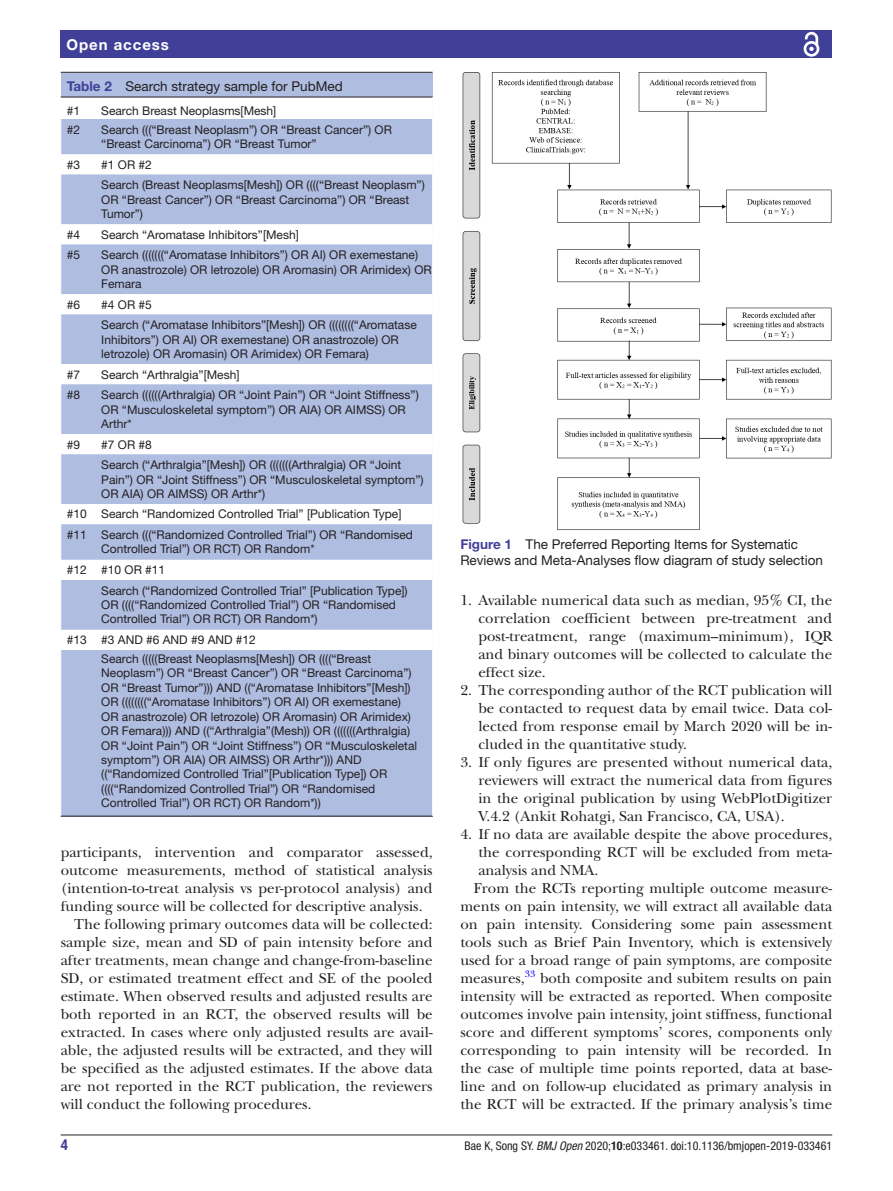
<style>
.page{position:relative;width:893px;height:1191px;background:#fff}
.page>*{position:absolute;margin:0;border:0;box-sizing:border-box;transform-origin:0 0}
.t1{font:15px/18px "New Baskerville";color:#231f20;text-align:justify}
.t2{font:700 15px "Helvetica Neue LT Std";letter-spacing:.065em;color:#fff}
.t3{font:700 condensed 15px "Helvetica Neue LT Std";color:#414099}
.t4{font:13.5px/16.2px "Helvetica Neue LT Std";color:#231f20}
.t5{font:12px/14.4px "Helvetica Neue LT Std";color:#231f20}
.t6{font:condensed 12px "Helvetica Neue LT Std";color:#231f20}
.s1{font-weight:700;color:#414099}
.s2{font-style:italic}
.s3{font-weight:700}
</style>
<div class="page">
<hr style="left:61px;top:1134px;width:771px;height:1px;background:#231f20">
<div style="left:61px;top:31px;width:771px;height:27px;background:#414099"></div>
<svg style="left:803px;top:31px;width:17px;height:26px"></svg>
<div style="left:61px;top:73px;width:372px;height:743px;background:#afbde1"></div>
<hr style="left:61px;top:72px;width:372px;height:1px;background:#231f20">
<div style="left:61px;top:98px;width:371px;height:21px;background:#fff"></div>
<svg style="left:61px;top:119px;width:371px;height:696px"></svg>
<hr style="left:61px;top:97px;width:34px;height:1px;background:#231f20">
<hr style="left:95px;top:97px;width:338px;height:1px;background:#231f20">
<hr style="left:61px;top:815px;width:34px;height:1px;background:#231f20">
<hr style="left:95px;top:815px;width:338px;height:1px;background:#231f20">
<svg style="left:432px;top:97px;width:1px;height:22px"></svg>
<hr style="left:432px;top:119px;width:1px;height:35px;background:#fff">
<svg style="left:432px;top:154px;width:1px;height:21px"></svg>
<hr style="left:432px;top:175px;width:1px;height:49px;background:#fff">
<svg style="left:432px;top:224px;width:1px;height:21px"></svg>
<hr style="left:432px;top:245px;width:1px;height:49px;background:#fff">
<svg style="left:432px;top:294px;width:1px;height:20px"></svg>
<hr style="left:432px;top:314px;width:1px;height:50px;background:#fff">
<svg style="left:432px;top:364px;width:1px;height:20px"></svg>
<hr style="left:432px;top:384px;width:1px;height:50px;background:#fff">
<svg style="left:432px;top:434px;width:1px;height:20px"></svg>
<hr style="left:432px;top:454px;width:1px;height:50px;background:#fff">
<svg style="left:432px;top:504px;width:1px;height:20px"></svg>
<hr style="left:432px;top:524px;width:1px;height:35px;background:#fff">
<svg style="left:432px;top:559px;width:1px;height:21px"></svg>
<hr style="left:432px;top:580px;width:1px;height:49px;background:#fff">
<svg style="left:432px;top:629px;width:1px;height:21px"></svg>
<hr style="left:432px;top:650px;width:1px;height:165px;background:#fff">
<img style="left:462px;top:73px;width:370px;height:457px">
<p class="t2" style="left:66px;top:35px;width:104px">Open access</p>
<p class="t4" style="left:67px;top:78px;width:278px"><span class="s1">Table 2</span> Search strategy sample for PubMed</p>
<p class="t5" style="left:67px;top:103px;width:15px">#1</p>
<p class="t5" style="left:101px;top:103px;width:177px">Search Breast Neoplasms[Mesh]</p>
<p class="t5" style="left:67px;top:122px;width:15px">#2</p>
<p class="t5" style="left:101px;top:122px;width:292px">Search (((“Breast Neoplasm”) OR “Breast Cancer”) OR “Breast Carcinoma”) OR “Breast Tumor”</p>
<p class="t5" style="left:67px;top:157px;width:15px">#3</p>
<p class="t5" style="left:101px;top:154px;width:325px;line-height:20.5px">#1 OR #2<br>Search (Breast Neoplasms[Mesh]) OR ((((“Breast Neoplasm”)</p>
<p class="t5" style="left:101px;top:192px;width:310px">OR “Breast Cancer”) OR “Breast Carcinoma”) OR “Breast<br>Tumor”)</p>
<p class="t5" style="left:67px;top:227px;width:15px">#4</p>
<p class="t5" style="left:101px;top:227px;width:199px">Search “Aromatase Inhibitors”[Mesh]</p>
<p class="t5" style="left:67px;top:247px;width:15px">#5</p>
<p class="t5" style="left:101px;top:247px;width:332px">Search (((((((“Aromatase Inhibitors”) OR AI) OR exemestane)<br>OR anastrozole) OR letrozole) OR Aromasin) OR Arimidex) OR<br>Femara</p>
<p class="t5" style="left:67px;top:297px;width:15px">#6</p>
<p class="t5" style="left:101px;top:294px;width:317px;line-height:20.5px">#4 OR #5<br>Search (“Aromatase Inhibitors”[Mesh]) OR ((((((((“Aromatase</p>
<p class="t5" style="left:101px;top:332px;width:299px">Inhibitors”) OR AI) OR exemestane) OR anastrozole) OR letrozole) OR Aromasin) OR Arimidex) OR Femara)</p>
<p class="t5" style="left:67px;top:367px;width:15px">#7</p>
<p class="t5" style="left:101px;top:367px;width:140px">Search “Arthralgia”[Mesh]</p>
<p class="t5" style="left:67px;top:387px;width:15px">#8</p>
<p class="t5" style="left:101px;top:387px;width:319px">Search ((((((Arthralgia) OR “Joint Pain”) OR “Joint Stiffness”)<br>OR “Musculoskeletal symptom”) OR AIA) OR AIMSS) OR<br>Arthr*</p>
<p class="t5" style="left:67px;top:437px;width:15px">#9</p>
<p class="t5" style="left:101px;top:434px;width:301px;line-height:20.5px">#7 OR #8<br>Search (“Arthralgia”[Mesh]) OR (((((((Arthralgia) OR “Joint</p>
<p class="t5" style="left:101px;top:472px;width:324px">Pain”) OR “Joint Stiffness”) OR “Musculoskeletal symptom”)<br>OR AIA) OR AIMSS) OR Arthr*)</p>
<p class="t5" style="left:67px;top:504px;width:348px;line-height:20.5px">#10 Search “Randomized Controlled Trial” [Publication Type] #11 Search (((“Randomized Controlled Trial”) OR “Randomised</p>
<p class="t5" style="left:67px;top:539px;width:249px;line-height:20.5px;text-indent:34px">Controlled Trial”) OR RCT) OR Random* #12 #10 OR #11</p>
<p class="t5" style="left:101px;top:583px;width:308px">Search (“Randomized Controlled Trial” [Publication Type])<br>OR ((((“Randomized Controlled Trial”) OR “Randomised<br>Controlled Trial”) OR RCT) OR Random*)</p>
<p class="t5" style="left:101px;top:630px;width:272px;line-height:19px;text-indent:-34px">#13 #3 AND #6 AND #9 AND #12<br>Search (((((Breast Neoplasms[Mesh]) OR ((((“Breast</p>
<p class="t5" style="left:101px;top:666px;width:317px">Neoplasm”) OR “Breast Cancer”) OR “Breast Carcinoma”)<br>OR “Breast Tumor”))) AND ((“Aromatase Inhibitors”[Mesh])<br>OR ((((((((“Aromatase Inhibitors”) OR AI) OR exemestane)<br>OR anastrozole) OR letrozole) OR Aromasin) OR Arimidex)<br>OR Femara))) AND ((“Arthralgia”(Mesh)) OR (((((((Arthralgia)<br>OR “Joint Pain”) OR “Joint Stiffness”) OR “Musculoskeletal symptom”) OR AIA) OR AIMSS) OR Arthr*))) AND ((“Randomized Controlled Trial”[Publication Type]) OR ((((“Randomized Controlled Trial”) OR “Randomised Controlled Trial”) OR RCT) OR Random*))</p>
<p class="t1" style="left:61px;top:843px;width:373px">participants, intervention and comparator assessed,</p>
<p class="t1" style="left:61px;top:861px;width:373px">outcome measurements, method of statistical analysis</p>
<p class="t1" style="left:61px;top:879px;width:373px">(intention-to-treat analysis vs per-protocol analysis) and</p>
<p class="t1" style="left:61px;top:897px;width:363px">funding source will be collected for descriptive analysis.</p>
<p class="t1" style="left:74px;top:915px;width:360px">The following primary outcomes data will be collected:</p>
<p class="t1" style="left:61px;top:933px;width:373px">sample size, mean and SD of pain intensity before and</p>
<p class="t1" style="left:61px;top:951px;width:373px">after treatments, mean change and change-from-baseline</p>
<p class="t1" style="left:61px;top:969px;width:373px">SD, or estimated treatment effect and SE of the pooled</p>
<p class="t1" style="left:61px;top:987px;width:373px">estimate. When observed results and adjusted results are</p>
<p class="t1" style="left:61px;top:1005px;width:373px">both reported in an RCT, the observed results will be</p>
<p class="t1" style="left:61px;top:1023px;width:373px">extracted. In cases where only adjusted results are avail-</p>
<p class="t1" style="left:61px;top:1041px;width:373px">able, the adjusted results will be extracted, and they will</p>
<p class="t1" style="left:61px;top:1059px;width:373px">be specified as the adjusted estimates. If the above data</p>
<p class="t1" style="left:61px;top:1077px;width:373px">are not reported in the RCT publication, the reviewers</p>
<p class="t1" style="left:61px;top:1095px;width:252px">will conduct the following procedures.</p>
<p class="t4" style="left:460px;top:535px;width:364px"><span class="s1">Figure 1</span> The Preferred Reporting Items for Systematic<br>Reviews and Meta-Analyses flow diagram of study selection</p>
<p class="t1" style="left:478px;top:591px;width:355px;text-indent:-18px">1. Available numerical data such as median, 95% CI, the correlation coefficient between pre-treatment and post-treatment, range (maximum–minimum), IQR and binary outcomes will be collected to calculate the effect size.</p>
<p class="t1" style="left:478px;top:681px;width:355px;text-indent:-18px">2. The corresponding author of the RCT publication will be contacted to request data by email twice. Data col&shy;lected from response email by March 2020 will be in&shy;cluded in the quantitative study.</p>
<p class="t1" style="left:478px;top:753px;width:355px;text-indent:-18px">3. If only figures are presented without numerical data, reviewers will extract the numerical data from figures in the original publication by using WebPlotDigitizer V.4.2 (Ankit Rohatgi, San Francisco, CA, USA).</p>
<p class="t1" style="left:460px;top:825px;width:373px">4. If no data are available despite the above procedures,</p>
<p class="t1" style="left:478px;top:843px;width:355px">the corresponding RCT will be excluded from meta-</p>
<p class="t1" style="left:478px;top:861px;width:121px">analysis and NMA.</p>
<p class="t1" style="left:474px;top:879px;width:360px">From the RCTs reporting multiple outcome measure-</p>
<p class="t1" style="left:460px;top:897px;width:373px">ments on pain intensity, we will extract all available data</p>
<p class="t1" style="left:460px;top:915px;width:373px">on pain intensity. Considering some pain assessment</p>
<p class="t1" style="left:460px;top:933px;width:373px">tools such as Brief Pain Inventory, which is extensively</p>
<p class="t1" style="left:460px;top:951px;width:373px">used for a broad range of pain symptoms, are composite</p>
<p class="t1" style="left:460px;top:969px;width:373px">measures,<sup>33</sup> both composite and subitem results on pain</p>
<p class="t1" style="left:460px;top:987px;width:373px">intensity will be extracted as reported. When composite</p>
<p class="t1" style="left:460px;top:1005px;width:373px">outcomes involve pain intensity, joint stiffness, functional</p>
<p class="t1" style="left:460px;top:1023px;width:373px">score and different symptoms’ scores, components only</p>
<p class="t1" style="left:460px;top:1041px;width:373px">corresponding to pain intensity will be recorded. In</p>
<p class="t1" style="left:460px;top:1059px;width:373px">the case of multiple time points reported, data at base-</p>
<p class="t1" style="left:460px;top:1077px;width:373px">line and on follow-up elucidated as primary analysis in</p>
<p class="t1" style="left:460px;top:1095px;width:373px">the RCT will be extracted. If the primary analysis’s time</p>
<p class="t3" style="left:61px;top:1135px;width:9px">4</p>
<p class="t6" style="left:465px;top:1138px;width:369px">Bae K, Song SY. <span class="s2">BMJ Open</span> 2020;<span class="s3">10</span>:e033461. doi:10.1136/bmjopen-2019-033461</p>
</div>
